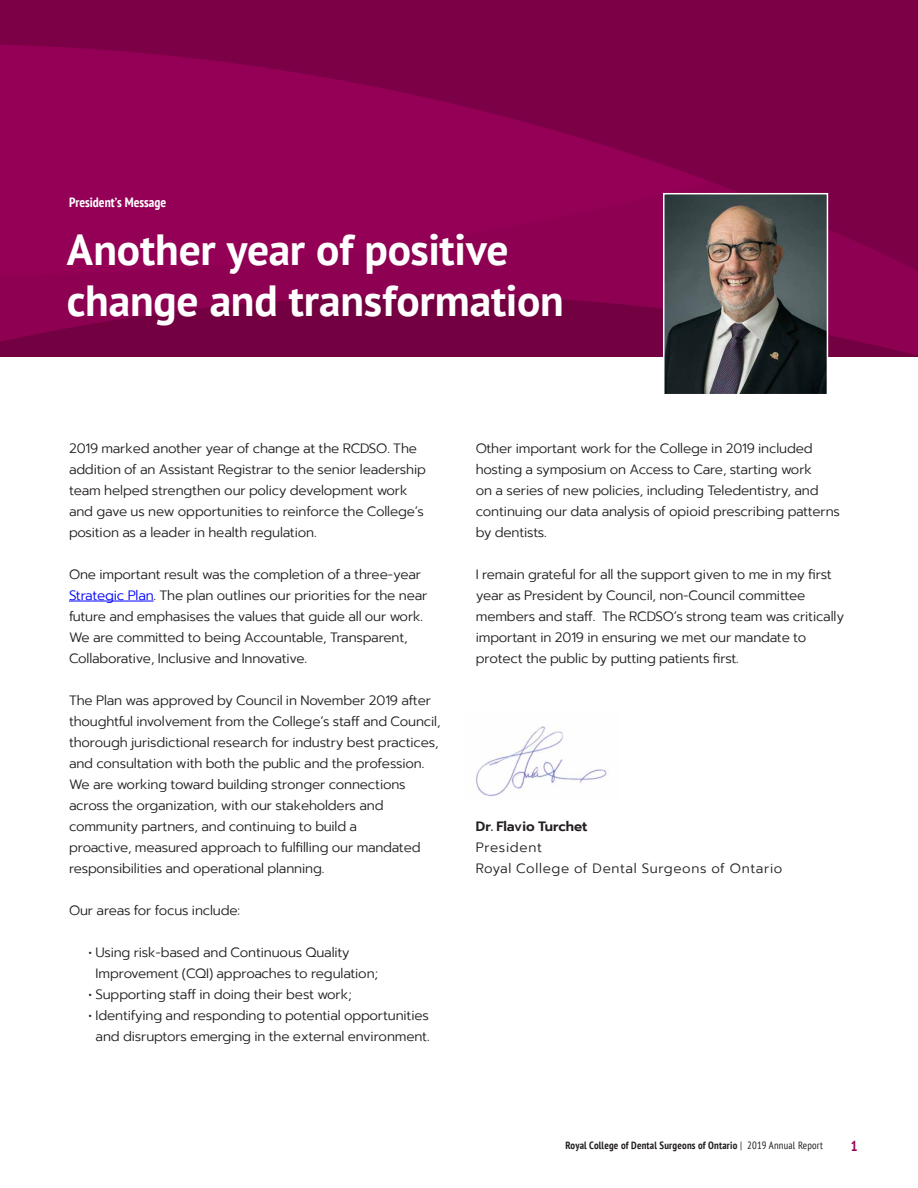
<style>
.page{position:relative;width:918px;height:1188px;background:#fff}
.page>*{position:absolute;margin:0;border:0;box-sizing:border-box;transform-origin:0 0}
.t1{font:700 43.5px/51px "PT Sans";letter-spacing:-.005em;color:#fff}
.t2{font:700 condensed 14.25px "PT Sans";color:#930056}
.t3{font:300 13.5px/21px "Prompt";letter-spacing:-.01em;color:#231f20}
.t4{font:300 13.5px/21px "Prompt";letter-spacing:.05em;color:#231f20}
.t5{font:700 condensed 13.5px "PT Sans";color:#fff}
.t6{font:700 condensed 10.5px "PT Sans";letter-spacing:.02em;color:#231f20}
.s1{color:#00f}
.s2{font-weight:600}
.s3{font-weight:400}
</style>
<div class="page">
<svg style="left:0;top:0;width:918px;height:357px;background:#85004d"></svg>
<hr style="left:69px;top:601px;width:85px;height:1px;background:#00f">
<img style="left:476px;top:726px;width:133px;height:71px">
<img style="left:666px;top:196px;width:159px;height:196px">
<div style="left:663px;top:193px;width:165px;height:202px;border:2px solid #fff"></div>
<h1 class="t5" style="left:69px;top:193px;width:99px">President’s Message</h1>
<h1 class="t1" style="left:67px;top:223px;width:498px">Another year of positive change and transformation</h1>
<p class="t3" style="left:69px;top:438px;width:359px">2019 marked another year of change at the RCDSO. The addition of an Assistant Registrar to the senior leadership team helped strengthen our policy development work and gave us new opportunities to reinforce the College’s position as a leader in health regulation.</p>
<p class="t3" style="left:69px;top:564px;width:360px">One important result was the completion of a three-year <span class="s1">Strategic Plan</span>. The plan outlines our priorities for the near future and emphasises the values that guide all our work.<br>We are committed to being Accountable, Transparent, Collaborative, Inclusive and Innovative.</p>
<p class="t3" style="left:69px;top:690px;width:373px">The Plan was approved by Council in November 2019 after thoughtful involvement from the College’s staff and Council, thorough jurisdictional research for industry best practices, and consultation with both the public and the profession.<br>We are working toward building stronger connections across the organization, with our stakeholders and community partners, and continuing to build a<br>proactive, measured approach to fulfilling our mandated responsibilities and operational planning.</p>
<p class="t3" style="left:69px;top:900px;width:173px">Our areas for focus include:</p>
<p class="t3" style="left:96px;top:942px;width:284px;text-indent:-7px">• Using risk-based and Continuous Quality<br>Improvement (CQI) approaches to regulation;</p>
<p class="t3" style="left:88px;top:984px;width:265px">• Supporting staff in doing their best work;</p>
<p class="t3" style="left:88px;top:1005px;width:343px;text-align:center">• Identifying and responding to potential opportunities and disruptors emerging in the external environment.</p>
<p class="t3" style="left:476px;top:438px;width:366px">Other important work for the College in 2019 included hosting a symposium on Access to Care, starting work<br>on a series of new policies, including Teledentistry, and continuing our data analysis of opioid prescribing patterns by dentists.</p>
<p class="t3" style="left:476px;top:564px;width:370px">I remain grateful for all the support given to me in my first year as President by Council, non-Council committee members and staff. The RCDSO’s strong team was critically important in 2019 in ensuring we met our mandate to protect the public by putting patients first.</p>
<p class="t4" style="left:476px;top:816px;width:308px"><span class="s2">Dr. Flavio Turchet<br></span>President<br>Royal College of Dental Surgeons of Ontario</p>
<p class="t6" style="left:566px;top:1139px;width:259px">Royal College of Dental Surgeons of Ontario <span class="s3">| 2019 Annual Report</span></p>
<p class="t2" style="left:851px;top:1137px;width:8px">1</p>
</div>
